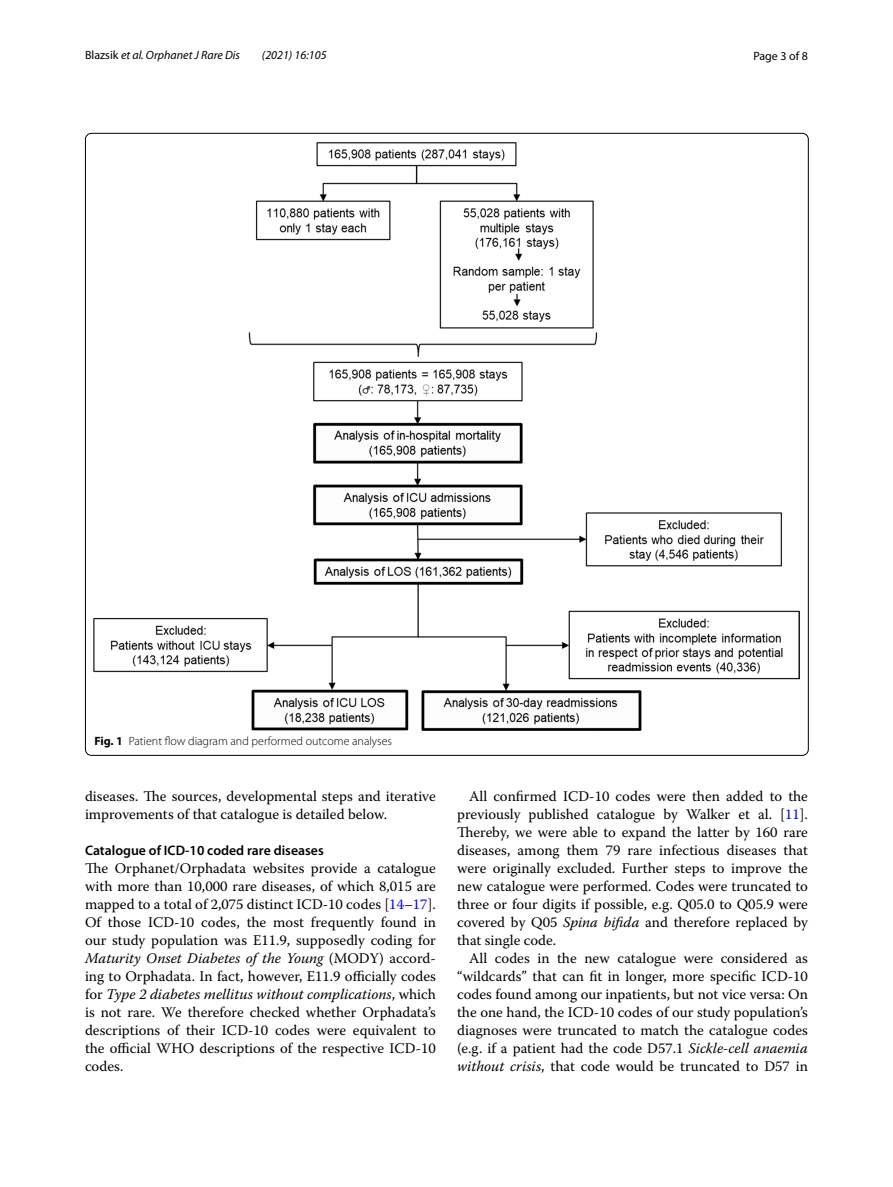
<style>
.page{position:relative;width:893px;height:1187px;background:#fff}
.page>*{position:absolute;margin:0;border:0;box-sizing:border-box;transform-origin:0 0}
.t1{font:14.7px/18px "Warnock Pro";color:#000;text-align:justify}
.t2{font:600 13.8px "Myriad Pro";color:#000}
.t3{font:300 12px "Myriad Pro";color:#000}
.t4{font:italic 12px "Myriad Pro";color:#000}
.t5{font:12px "Myriad Pro";color:#000}
.s1{font-style:normal}
.s2{font-weight:700}
.s3{color:#00f}
.s4{font-style:italic}
</style>
<div class="page">
<img style="left:94px;top:142px;width:706px;height:588px">
<p class="t4" style="left:85px;top:48px;width:157px"><span class="s1">Blazsik</span> et al. Orphanet J Rare Dis</p>
<p class="t4" style="left:262px;top:48px;width:66px">(2021) 16:105</p>
<p class="t5" style="left:753px;top:48px;width:56px">Page 3 of 8</p>
<p class="t3" style="left:94px;top:734px;width:299px"><span class="s2">Fig. 1</span> Patient flow diagram and performed outcome analyses</p>
<p class="t1" style="left:85px;top:786px;width:352px">diseases. The sources, developmental steps and iterative improvements of that catalogue is detailed below.</p>
<p class="t2" style="left:85px;top:841px;width:240px">Catalogue of ICD‑10 coded rare diseases</p>
<p class="t1" style="left:85px;top:858px;width:352px">The Orphanet/Orphadata websites provide a catalogue with more than 10,000 rare diseases, of which 8,015 are mapped to a total of 2,075 distinct ICD-10 codes [<span class="s3">14</span>–<span class="s3">17</span>].<br>Of those ICD-10 codes, the most frequently found in our study population was E11.9, supposedly coding for <span class="s4">Maturity Onset Diabetes of the Young</span> (MODY) accord&shy;ing to Orphadata. In fact, however, E11.9 officially codes for <span class="s4">Type 2 diabetes mellitus without complications</span>, which is not rare. We therefore checked whether Orphadata’s descriptions of their ICD-10 codes were equivalent to the official WHO descriptions of the respective ICD-10 codes.</p>
<p class="t1" style="left:457px;top:786px;width:352px;text-indent:12px">All confirmed ICD-10 codes were then added to the previously published catalogue by Walker et al. [<span class="s3">11</span>].<br>Thereby, we were able to expand the latter by 160 rare diseases, among them 79 rare infectious diseases that were originally excluded. Further steps to improve the new catalogue were performed. Codes were truncated to three or four digits if possible, e.g. Q05.0 to Q05.9 were covered by Q05 <span class="s4">Spina bifida</span> and therefore replaced by that single code.</p>
<p class="t1" style="left:457px;top:948px;width:352px;text-indent:12px">All codes in the new catalogue were considered as “wildcards” that can fit in longer, more specific ICD-10 codes found among our inpatients, but not vice versa: On the one hand, the ICD-10 codes of our study population’s diagnoses were truncated to match the catalogue codes (e.g. if a patient had the code D57.1 <span class="s4">Sickle-cell anaemia without crisis</span>, that code would be truncated to D57 in</p>
</div>
